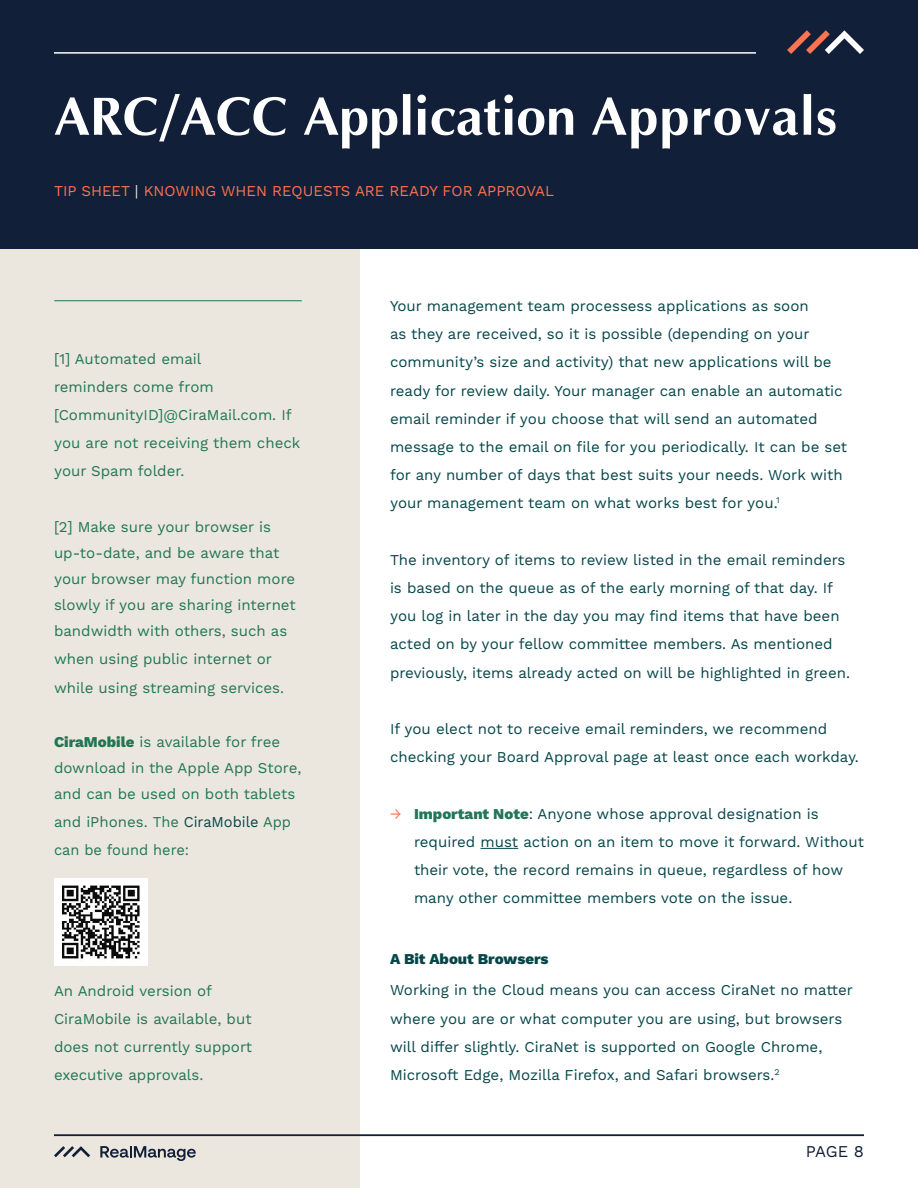
<style>
.page{position:relative;width:918px;height:1188px;background:#fff}
.page>*{position:absolute;margin:0;border:0;box-sizing:border-box;transform-origin:0 0}
.Chapter_Title{font:700 54px "Optima";color:#fff}
.t1{font:16.5px "Work Sans";color:#121f38}
.Bulk{font:15px/28.2px "Work Sans";color:#054549}
.Bulk-2{font:15px/28px "Work Sans";color:#217655}
.Bulk-3{font:15px "Work Sans";color:#ff7350}
.Subheader{font:800 15px "Work Sans";color:#054549}
.s1{color:#ebe7de}
.s2{font-weight:800}
.s3{color:#054549}
.s4{color:#ff7350}
.s5{font-weight:800;color:#217655}
</style>
<div class="page">
<div style="left:0;top:0;width:360px;height:1188px;background:#ebe7de"></div>
<div style="left:0;top:0;width:918px;height:249px;background:#121f38"></div>
<hr style="left:54px;top:52px;width:702px;height:2px;background:#fff">
<svg style="left:787px;top:30px;width:77px;height:24px"></svg>
<svg style="left:54px;top:1146px;width:36px;height:11px"></svg>
<svg style="left:100px;top:1146px;width:96px;height:15px"></svg>
<hr style="left:54px;top:1135px;width:810px;height:1px;background:#121f38">
<hr style="left:480px;top:848px;width:38px;height:1px;background:#054549">
<hr style="left:54px;top:300px;width:248px;height:1px;background:#217655">
<img style="left:54px;top:878px;width:94px;height:88px">
<p class="Chapter_Title" style="left:54px;top:87px;width:784px">ARC/ACC Application Approvals</p>
<p class="Bulk-3" style="left:54px;top:182px;width:502px">TIP SHEET <span class="s1">|</span> KNOWING WHEN REQUESTS ARE READY FOR APPROVAL</p>
<p class="Bulk-2" style="left:54px;top:345px;width:248px">[1] Automated email<br>reminders come from [CommunityID]@CiraMail.com. If you are not receiving them check your Spam folder.</p>
<p class="Bulk-2" style="left:54px;top:515px;width:243px;line-height:26px">[2] Make sure your browser is up-to-date, and be aware that your browser may function more slowly if you are sharing internet bandwidth with others, such as</p>
<p class="Bulk-2" style="left:54px;top:646px;width:232px">when using public internet or while using streaming services.</p>
<p class="Bulk-2" style="left:54px;top:729px;width:249px;line-height:26px"><span class="s2">CiraMobile</span> is available for free download in the Apple App Store, and can be used on both tablets</p>
<p class="Bulk-2" style="left:54px;top:808px;width:239px">and iPhones. The <span class="s3">CiraMobile</span> App can be found here:</p>
<p class="Bulk-2" style="left:54px;top:977px;width:200px">An Android version of<br>CiraMobile is available, but does not currently support executive approvals.</p>
<p class="Bulk" style="left:390px;top:292px;width:459px">Your management team processess applications as soon<br>as they are received, so it is possible (depending on your community’s size and activity) that new applications will be ready for review daily. Your manager can enable an automatic email reminder if you choose that will send an automated message to the email on file for you periodically. It can be set for any number of days that best suits your needs. Work with your management team on what works best for you.<sup>1</sup></p>
<p class="Bulk" style="left:390px;top:546px;width:461px">The inventory of items to review listed in the email reminders is based on the queue as of the early morning of that day. If you log in later in the day you may find items that have been acted on by your fellow committee members. As mentioned previously, items already acted on will be highlighted in green.</p>
<p class="Bulk" style="left:390px;top:716px;width:470px">If you elect not to receive email reminders, we recommend checking your Board Approval page at least once each workday.</p>
<p class="Bulk" style="left:414px;top:800px;width:451px;text-indent:-24px"><span class="s4">→</span> <span class="s5">Important Note</span>: Anyone whose approval designation is required must action on an item to move it forward. Without their vote, the record remains in queue, regardless of how many other committee members vote on the issue.</p>
<p class="Subheader" style="left:390px;top:948px;width:160px">A Bit About Browsers</p>
<p class="Bulk" style="left:390px;top:977px;width:464px">Working in the Cloud means you can access CiraNet no matter where you are or what computer you are using, but browsers will differ slightly. CiraNet is supported on Google Chrome, Microsoft Edge, Mozilla Firefox, and Safari browsers.<sup>2</sup></p>
<p class="t1" style="left:806px;top:1142px;width:60px">PAGE 8</p>
</div>
